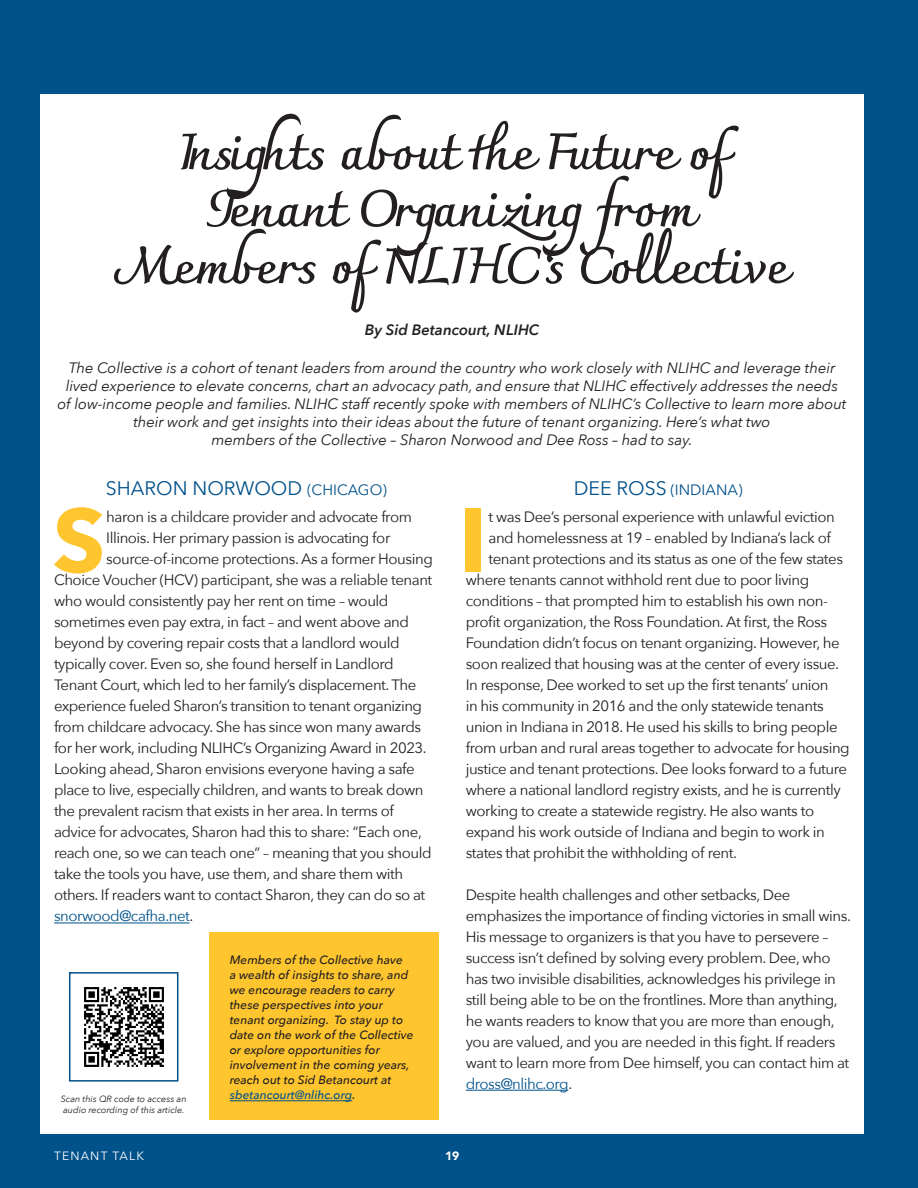
<style>
.page{position:relative;width:918px;height:1188px;background:#01518a}
.page>*{position:absolute;margin:0;border:0;box-sizing:border-box;transform-origin:0 0}
.Dropcap-Normal_-_black{font:700 89.25px "Avenir Next";color:#fec52e}
.Heading_1_-_black{font:700 51px/57px "Charmonman";color:#231f20;text-align:center}
.Headind_3_-_Black{font:19.5px "Avenir Next";color:#01518a}
.Dropcap-Normal_-_black-2{font:15px "Avenir Next";letter-spacing:-.03em;color:#231f20}
.Normal_-_black{font:15px/21px "Avenir Next";letter-spacing:-.03em;color:#231f20}
.Italics{font:italic 15px/18px "Avenir Next";letter-spacing:-.01em;color:#231f20;text-align:center}
.Authors_-_black{font:italic 600 15px "Avenir Next";color:#231f20}
.Dropcap-Normal_-_black-3{font:15px "Avenir Next";letter-spacing:-.03em;color:#01518a}
.Headind_3_-_Black-2{font:15px "Avenir Next";color:#01518a}
.Normal_-_black-2{font:italic 500 12px/15px "Avenir Next";color:#231f20}
.t1{font:12px "Avenir Next";letter-spacing:.1em;color:#fff}
.t2{font:900 12px "Avenir";color:#fff}
.t3{font:italic 9px/10.8px "Avenir Next";color:#231f20}
.s1{color:#fff}
.s2{font-size:15px}
.s3{font-size:19.5px}
.s4{color:#231f20}
.s5{color:#01518a}
</style>
<div class="page">
<div style="left:40px;top:94px;width:824px;height:1040px;background:#fff"></div>
<hr style="left:54px;top:923px;width:136px;height:1px;background:#01518a">
<hr style="left:466px;top:1090px;width:102px;height:1px;background:#01518a">
<div style="left:210px;top:932px;width:229px;height:188px;background:#fec52e"></div>
<hr style="left:230px;top:1101px;width:122px;height:1px;background:#01518a">
<img style="left:84px;top:987px;width:80px;height:80px">
<div style="left:69px;top:972px;width:109px;height:110px;border:2px solid #01518a"></div>
<p class="Heading_1_-_black" style="left:117px;top:123px;width:672px">Insights about the Future of<br>Tenant Organizing from<br>Members of N<span class="s1">L</span>IHC’s Collective</p>
<p class="Authors_-_black" style="left:365px;top:317px;width:176px">By Sid Betancourt, NLIHC</p>
<p class="Italics" style="left:57px;top:358px;width:791px">The Collective is a cohort of tenant leaders from around the country who work closely with NLIHC and leverage their lived experience to elevate concerns, chart an advocacy path, and ensure that NLIHC effectively addresses the needs of low-income people and families. NLIHC staff recently spoke with members of NLIHC’s Collective to learn more about their work and get insights into their ideas about the future of tenant organizing. Here’s what two<br>members of the Collective – Sharon Norwood and Dee Ross – had to say.</p>
<p class="Headind_3_-_Black" style="left:106px;top:471px;width:283px">SHARON NORWOOD <span class="s2">(CHICAGO)</span></p>
<p class="Dropcap-Normal_-_black" style="left:53px;top:463px;width:54px">S</p>
<p class="Dropcap-Normal_-_black-2" style="left:106px;top:505px;width:307px">haron is a childcare provider and advocate from</p>
<p class="Headind_3_-_Black-2" style="left:574px;top:477px;width:170px"><span class="s3">DEE ROSS</span> (INDIANA)</p>
<p class="Dropcap-Normal_-_black" style="left:459px;top:463px;width:30px">I</p>
<p class="Dropcap-Normal_-_black-2" style="left:488px;top:505px;width:348px">t was Dee’s personal experience with unlawful eviction</p>
<p class="Dropcap-Normal_-_black-2" style="left:106px;top:526px;width:286px">Illinois. Her primary passion is advocating for</p>
<p class="Dropcap-Normal_-_black-2" style="left:106px;top:547px;width:328px">source-of-income protections. As a former Housing</p>
<p class="Dropcap-Normal_-_black-2" style="left:54px;top:568px;width:380px">Choice Voucher (HCV) participant, she was a reliable tenant</p>
<p class="Dropcap-Normal_-_black-2" style="left:54px;top:589px;width:336px">who would consistently pay her rent on time – would</p>
<p class="Dropcap-Normal_-_black-2" style="left:54px;top:610px;width:357px">sometimes even pay extra, in fact – and went above and</p>
<p class="Dropcap-Normal_-_black-2" style="left:54px;top:631px;width:347px">beyond by covering repair costs that a landlord would</p>
<p class="Dropcap-Normal_-_black-2" style="left:54px;top:652px;width:341px">typically cover. Even so, she found herself in Landlord</p>
<p class="Dropcap-Normal_-_black-2" style="left:54px;top:673px;width:364px">Tenant Court, which led to her family’s displacement. The</p>
<p class="Dropcap-Normal_-_black-2" style="left:54px;top:694px;width:370px">experience fueled Sharon’s transition to tenant organizing</p>
<p class="Dropcap-Normal_-_black-2" style="left:54px;top:715px;width:369px">from childcare advocacy. She has since won many awards</p>
<p class="Dropcap-Normal_-_black-2" style="left:54px;top:736px;width:374px">for her work, including NLIHC’s Organizing Award in 2023.</p>
<p class="Dropcap-Normal_-_black-2" style="left:54px;top:757px;width:362px">Looking ahead, Sharon envisions everyone having a safe</p>
<p class="Dropcap-Normal_-_black-2" style="left:54px;top:778px;width:371px">place to live, especially children, and wants to break down</p>
<p class="Dropcap-Normal_-_black-2" style="left:54px;top:799px;width:341px">the prevalent racism that exists in her area. In terms of</p>
<p class="Dropcap-Normal_-_black-2" style="left:54px;top:820px;width:369px">advice for advocates, Sharon had this to share: “Each one,</p>
<p class="Dropcap-Normal_-_black-2" style="left:54px;top:841px;width:379px">reach one, so we can teach one” – meaning that you should</p>
<p class="Dropcap-Normal_-_black-2" style="left:54px;top:862px;width:351px">take the tools you have, use them, and share them with</p>
<p class="Dropcap-Normal_-_black-2" style="left:54px;top:883px;width:373px">others. If readers want to contact Sharon, they can do so at</p>
<p class="Dropcap-Normal_-_black-3" style="left:54px;top:904px;width:141px">snorwood@cafha.net<span class="s4">.</span></p>
<p class="Dropcap-Normal_-_black-2" style="left:488px;top:526px;width:344px">and homelessness at 19 – enabled by Indiana’s lack of</p>
<p class="Dropcap-Normal_-_black-2" style="left:488px;top:547px;width:356px">tenant protections and its status as one of the few states</p>
<p class="Dropcap-Normal_-_black-2" style="left:466px;top:568px;width:345px">where tenants cannot withhold rent due to poor living</p>
<p class="Dropcap-Normal_-_black-2" style="left:466px;top:589px;width:364px">conditions – that prompted him to establish his own non-</p>
<p class="Dropcap-Normal_-_black-2" style="left:466px;top:610px;width:363px">profit organization, the Ross Foundation. At first, the Ross</p>
<p class="Dropcap-Normal_-_black-2" style="left:466px;top:631px;width:376px">Foundation didn’t focus on tenant organizing. However, he</p>
<p class="Dropcap-Normal_-_black-2" style="left:466px;top:652px;width:375px">soon realized that housing was at the center of every issue.</p>
<p class="Dropcap-Normal_-_black-2" style="left:466px;top:673px;width:364px">In response, Dee worked to set up the first tenants’ union</p>
<p class="Dropcap-Normal_-_black-2" style="left:466px;top:694px;width:359px">in his community in 2016 and the only statewide tenants</p>
<p class="Dropcap-Normal_-_black-2" style="left:466px;top:715px;width:373px">union in Indiana in 2018. He used his skills to bring people</p>
<p class="Dropcap-Normal_-_black-2" style="left:466px;top:736px;width:386px">from urban and rural areas together to advocate for housing</p>
<p class="Dropcap-Normal_-_black-2" style="left:466px;top:757px;width:383px">justice and tenant protections. Dee looks forward to a future</p>
<p class="Dropcap-Normal_-_black-2" style="left:466px;top:778px;width:376px">where a national landlord registry exists, and he is currently</p>
<p class="Dropcap-Normal_-_black-2" style="left:466px;top:799px;width:350px">working to create a statewide registry. He also wants to</p>
<p class="Dropcap-Normal_-_black-2" style="left:466px;top:820px;width:361px">expand his work outside of Indiana and begin to work in</p>
<p class="Dropcap-Normal_-_black-2" style="left:466px;top:841px;width:273px">states that prohibit the withholding of rent.</p>
<p class="Normal_-_black" style="left:466px;top:883px;width:387px">Despite health challenges and other setbacks, Dee emphasizes the importance of finding victories in small wins.<br>His message to organizers is that you have to persevere – success isn’t defined by solving every problem. Dee, who has two invisible disabilities, acknowledges his privilege in still being able to be on the frontlines. More than anything, he wants readers to know that you are more than enough, you are valued, and you are needed in this fight. If readers want to learn more from Dee himself, you can contact him at <span class="s5">dross@nlihc.org</span>.</p>
<p class="Normal_-_black-2" style="left:230px;top:952px;width:185px">Members of the Collective have<br>a wealth of insights to share, and we encourage readers to carry these perspectives into your tenant organizing. To stay up to date on the work of the Collective or explore opportunities for involvement in the coming years, reach out to Sid Betancourt at <span class="s5">sbetancourt@nlihc.org</span>.</p>
<p class="t3" style="left:61px;top:1093px;width:127px">Scan this QR code to access an audio recording of this article.</p>
<p class="t1" style="left:54px;top:1145px;width:92px">TENANT TALK</p>
<p class="t2" style="left:445px;top:1145px;width:16px">19</p>
</div>
